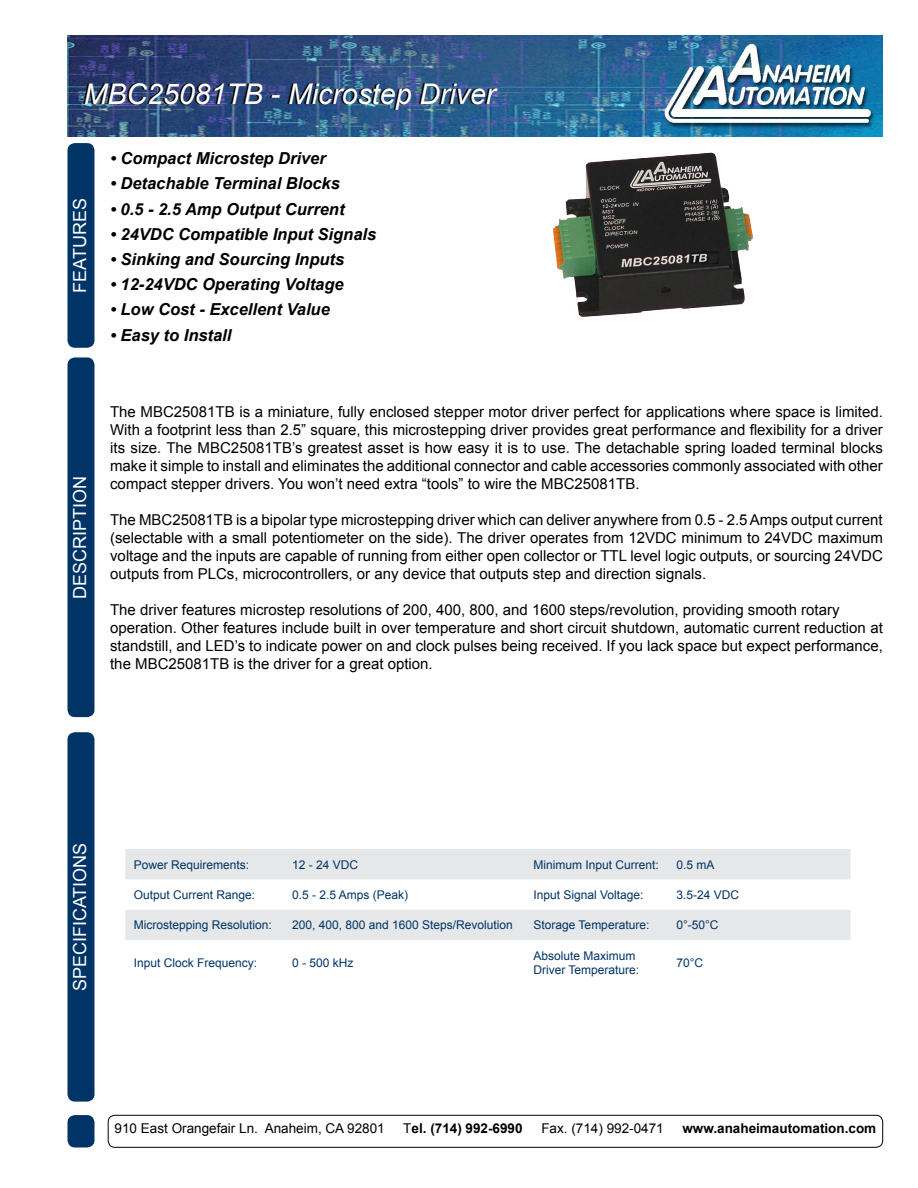
<style>
.page{position:relative;width:918px;height:1188px;background:#fff}
.page>*{position:absolute;margin:0;border:0;box-sizing:border-box;transform-origin:0 0}
.t1{font:italic 28.5px "Arial";color:#fff}
.t2{font:18px "Arial";color:#fff}
.t3{font:italic 700 16.5px "Arial";color:#000}
.t4{font:15px/18px "Arial";color:#000;text-align:justify}
.t5{font:13.5px "Arial";color:#000}
.t6{font:700 13.5px "Arial";color:#000}
.t7{font:12px/14.4px "Arial";color:#036}
.s1{font-weight:400}
</style>
<div class="page">
<img style="left:68px;top:35px;width:815px;height:101px">
<div style="left:68px;top:144px;width:26px;height:203px;background:#036;border-radius:7px"></div>
<div style="left:68px;top:143px;width:26px;height:205px;border:2px solid #036;border-radius:7px"></div>
<div style="left:68px;top:358px;width:26px;height:358px;background:#036;border-radius:7px"></div>
<div style="left:68px;top:357px;width:26px;height:360px;border:2px solid #036;border-radius:7px"></div>
<div style="left:68px;top:1116px;width:26px;height:31px;background:#036;border-radius:7px"></div>
<div style="left:68px;top:1115px;width:26px;height:33px;border:2px solid #036;border-radius:7px"></div>
<div style="left:108px;top:1115px;width:775px;height:33px;border:1px solid #000;border-radius:7px"></div>
<img style="left:553px;top:152px;width:200px;height:165px">
<svg style="left:125px;top:849px;width:725px;height:91px;fill:#e6e7e8"></svg>
<div style="left:68px;top:733px;width:26px;height:368px;background:#036;border-radius:7px"></div>
<div style="left:68px;top:732px;width:26px;height:370px;border:2px solid #036;border-radius:7px"></div>
<h1 class="t1" style="left:84px;top:75px;width:413px">MBC25081TB - Microstep Driver</h1>
<p class="t2" style="left:68px;top:293px;width:96px;rotate:-90deg">FEATURES</p>
<p class="t3" style="left:110px;top:147px;width:217px">• Compact Microstep Driver</p>
<p class="t3" style="left:110px;top:173px;width:231px">• Detachable Terminal Blocks</p>
<p class="t3" style="left:110px;top:198px;width:236px">• 0.5 - 2.5 Amp Output Current</p>
<p class="t3" style="left:110px;top:223px;width:268px">• 24VDC Compatible Input Signals</p>
<p class="t3" style="left:110px;top:248px;width:236px">• Sinking and Sourcing Inputs</p>
<p class="t3" style="left:110px;top:273px;width:235px">• 12-24VDC Operating Voltage</p>
<p class="t3" style="left:110px;top:299px;width:221px">• Low Cost - Excellent Value</p>
<p class="t3" style="left:110px;top:324px;width:123px">• Easy to Install</p>
<p class="t2" style="left:68px;top:599px;width:125px;rotate:-90deg">DESCRIPTION</p>
<p class="t4" style="left:110px;top:403px;width:774px">The MBC25081TB is a miniature, fully enclosed stepper motor driver perfect for applications where space is limited.<br>With a footprint less than 2.5” square, this microstepping driver provides great performance and flexibility for a driver its size. The MBC25081TB’s greatest asset is how easy it is to use. The detachable spring loaded terminal blocks make it simple to install and eliminates the additional connector and cable accessories commonly associated with other compact stepper drivers. You won’t need extra “tools” to wire the MBC25081TB.</p>
<p class="t4" style="left:110px;top:511px;width:774px">The MBC25081TB is a bipolar type microstepping driver which can deliver anywhere from 0.5 - 2.5 Amps output current (selectable with a small potentiometer on the side). The driver operates from 12VDC minimum to 24VDC maximum voltage and the inputs are capable of running from either open collector or TTL level logic outputs, or sourcing 24VDC outputs from PLCs, microcontrollers, or any device that outputs step and direction signals.</p>
<p class="t4" style="left:110px;top:601px;width:774px;text-align:left">The driver features microstep resolutions of 200, 400, 800, and 1600 steps/revolution, providing smooth rotary operation. Other features include built in over temperature and short circuit shutdown, automatic current reduction at standstill, and LED’s to indicate power on and clock pulses being received. If you lack space but expect performance, the MBC25081TB is the driver for a great option.</p>
<p class="t2" style="left:68px;top:991px;width:150px;rotate:-90deg">SPECIFICATIONS</p>
<p class="t7" style="left:134px;top:857px;width:117px">Power Requirements:</p>
<p class="t7" style="left:292px;top:857px;width:68px">12 - 24 VDC</p>
<p class="t7" style="left:534px;top:857px;width:127px">Minimum Input Current:</p>
<p class="t7" style="left:676px;top:857px;width:40px">0.5 mA</p>
<p class="t7" style="left:134px;top:888px;width:123px">Output Current Range:</p>
<p class="t7" style="left:292px;top:888px;width:118px">0.5 - 2.5 Amps (Peak)</p>
<p class="t7" style="left:534px;top:888px;width:112px">Input Signal Voltage:</p>
<p class="t7" style="left:676px;top:888px;width:64px">3.5-24 VDC</p>
<p class="t7" style="left:134px;top:918px;width:140px">Microstepping Resolution:</p>
<p class="t7" style="left:292px;top:918px;width:222px">200, 400, 800 and 1600 Steps/Revolution</p>
<p class="t7" style="left:534px;top:918px;width:117px">Storage Temperature:</p>
<p class="t7" style="left:676px;top:918px;width:44px">0°-50°C</p>
<p class="t7" style="left:134px;top:956px;width:125px">Input Clock Frequency:</p>
<p class="t7" style="left:292px;top:956px;width:63px">0 - 500 kHz</p>
<p class="t7" style="left:534px;top:948px;width:107px">Absolute Maximum<br>Driver Temperature:</p>
<p class="t7" style="left:676px;top:956px;width:28px">70°C</p>
<p class="t5" style="left:115px;top:1120px;width:272px">910 East Orangefair Ln. Anaheim, CA 92801</p>
<p class="t6" style="left:403px;top:1120px;width:121px"><span class="s1">T</span>el. (714) 992-6990</p>
<p class="t5" style="left:541px;top:1120px;width:124px">Fax. (714) 992-0471</p>
<p class="t6" style="left:682px;top:1120px;width:195px">www.anaheimautomation.com</p>
</div>
